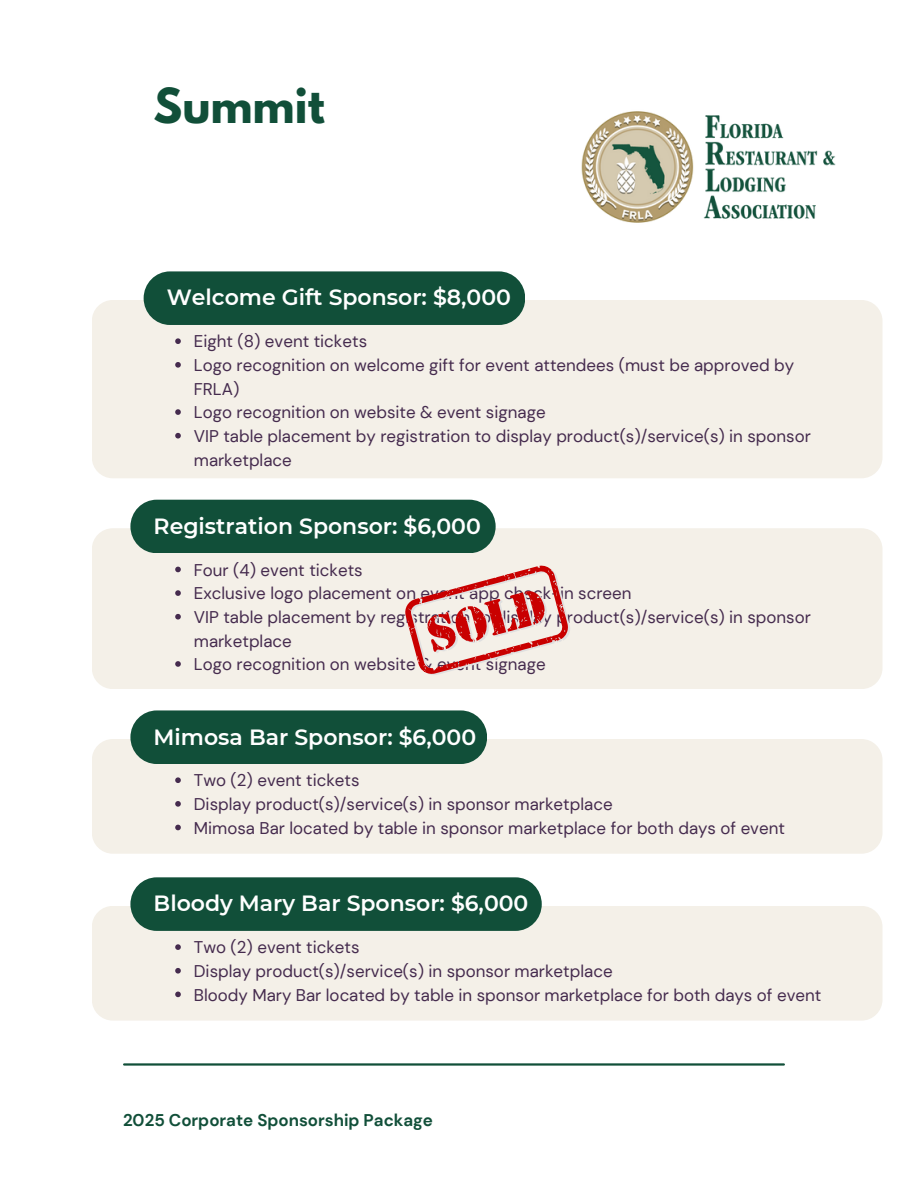
<style>
.page{position:relative;width:918px;height:1188px;background:#fff}
.page>*{position:absolute;margin:0;border:0;box-sizing:border-box;transform-origin:0 0}
.t1{font:700 42.9px "League Spartan";color:#114f39}
.t2{font:600 22.05px "Montserrat";color:#fff}
.t3{font:16.95px/23.7px "DM Sans";color:#452b4e}
.t4{font:700 16.95px "DM Sans";color:#114f39}
</style>
<div class="page">
<img style="left:581px;top:111px;width:255px;height:112px">
<hr style="left:124px;top:1063px;width:660px;height:3px;background:#114f39">
<div style="left:92px;top:300px;width:790px;height:178px;background:#f4f0e8;border-radius:21px"></div>
<div style="left:144px;top:271px;width:381px;height:54px;background:#114f39;border-radius:27px"></div>
<svg style="left:175px;top:338px;width:6px;height:6px"></svg>
<svg style="left:175px;top:362px;width:6px;height:6px"></svg>
<svg style="left:175px;top:409px;width:6px;height:6px"></svg>
<svg style="left:175px;top:433px;width:6px;height:6px"></svg>
<div style="left:92px;top:739px;width:791px;height:115px;background:#f4f0e8;border-radius:21px"></div>
<div style="left:130px;top:710px;width:357px;height:54px;background:#114f39;border-radius:27px"></div>
<svg style="left:175px;top:777px;width:6px;height:6px"></svg>
<svg style="left:175px;top:801px;width:6px;height:6px"></svg>
<svg style="left:175px;top:825px;width:6px;height:5px"></svg>
<div style="left:92px;top:906px;width:791px;height:115px;background:#f4f0e8;border-radius:21px"></div>
<div style="left:130px;top:877px;width:412px;height:54px;background:#114f39;border-radius:27px"></div>
<svg style="left:175px;top:944px;width:6px;height:6px"></svg>
<svg style="left:175px;top:968px;width:6px;height:6px"></svg>
<svg style="left:175px;top:992px;width:6px;height:5px"></svg>
<div style="left:92px;top:528px;width:791px;height:161px;background:#f4f0e8;border-radius:21px"></div>
<div style="left:130px;top:500px;width:366px;height:53px;background:#114f39;border-radius:27px"></div>
<svg style="left:175px;top:567px;width:6px;height:5px"></svg>
<svg style="left:175px;top:590px;width:6px;height:6px"></svg>
<svg style="left:175px;top:614px;width:6px;height:6px"></svg>
<svg style="left:175px;top:661px;width:6px;height:6px"></svg>
<svg style="left:405px;top:565px;width:165px;height:110px"></svg>
<h1 class="t1" style="left:154px;top:84px;width:173px">Summit</h1>
<p class="t2" style="left:167px;top:284px;width:346px">Welcome Gift Sponsor: $8,000</p>
<h2 class="t3" style="left:194px;top:330px;width:175px">Eight (8) event tickets</h2>
<p class="t3" style="left:194px;top:353px;width:602px">Logo recognition on welcome gift for event attendees (must be approved by<br>FRLA)</p>
<p class="t3" style="left:194px;top:401px;width:353px">Logo recognition on website &amp; event signage</p>
<p class="t3" style="left:194px;top:424px;width:619px">VIP table placement by registration to display product(s)/service(s) in sponsor marketplace</p>
<p class="t2" style="left:154px;top:512px;width:329px">Registration Sponsor: $6,000</p>
<p class="t3" style="left:194px;top:558px;width:170px">Four (4) event tickets</p>
<h2 class="t3" style="left:194px;top:582px;width:439px">Exclusive logo placement on event app check-in screen</h2>
<p class="t3" style="left:194px;top:605px;width:619px">VIP table placement by registration to display product(s)/service(s) in sponsor marketplace</p>
<p class="t3" style="left:194px;top:653px;width:353px">Logo recognition on website &amp; event signage</p>
<h2 class="t2" style="left:154px;top:723px;width:324px">Mimosa Bar Sponsor: $6,000</h2>
<p class="t3" style="left:194px;top:769px;width:167px">Two (2) event tickets</p>
<p class="t3" style="left:194px;top:792px;width:420px">Display product(s)/service(s) in sponsor marketplace</p>
<p class="t3" style="left:194px;top:816px;width:593px">Mimosa Bar located by table in sponsor marketplace for both days of event</p>
<p class="t2" style="left:154px;top:890px;width:376px">Bloody Mary Bar Sponsor: $6,000</p>
<p class="t3" style="left:194px;top:936px;width:167px">Two (2) event tickets</p>
<h2 class="t3" style="left:194px;top:959px;width:420px">Display product(s)/service(s) in sponsor marketplace</h2>
<p class="t3" style="left:194px;top:983px;width:629px">Bloody Mary Bar located by table in sponsor marketplace for both days of event</p>
<p class="t4" style="left:123px;top:1109px;width:311px">2025 Corporate Sponsorship Package</p>
</div>
